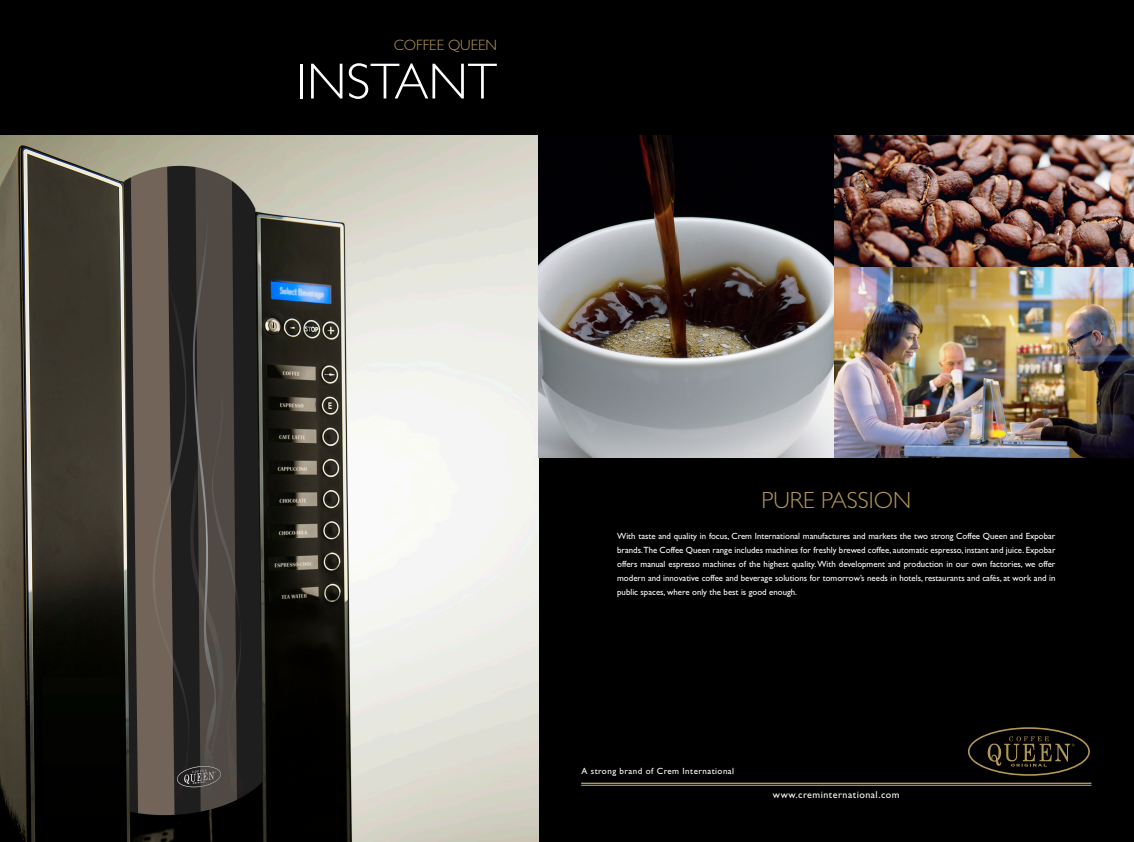
<style>
.page{position:relative;width:1134px;height:842px;background:#000001}
.page>*{position:absolute;margin:0;border:0;box-sizing:border-box;transform-origin:0 0}
.t1{font:300 51px "Gill Sans Std";color:#fff}
.t2{font:300 23.5px "Gill Sans Std";color:#b39758}
.t3{font:300 15px "Gill Sans Std";color:#b39758}
.t4{font:10px "Gill Sans Std";letter-spacing:.05em;color:#fff}
.t5{font:9px/14px "Gill Sans Std";color:#fff;text-align:justify}
.t6{font:9px "Gill Sans Std";letter-spacing:.05em;color:#fff}
</style>
<div class="page">
<img style="left:0;top:136px;width:539px;height:706px">
<hr style="left:581px;top:783px;width:510px;height:1px;background:#b39758">
<hr style="left:581px;top:785px;width:510px;height:1px;background:#b39758">
<svg style="left:968px;top:727px;width:122px;height:49px"></svg>
<img style="left:539px;top:136px;width:296px;height:321px">
<img style="left:835px;top:136px;width:299px;height:321px">
<p class="t3" style="left:394px;top:37px;width:105px">COFFEE QUEEN</p>
<p class="t1" style="left:296px;top:53px;width:202px">INSTANT</p>
<p class="t2" style="left:761px;top:486px;width:151px">PURE PASSION</p>
<p class="t5" style="left:617px;top:529px;width:440px">With taste and quality in focus, Crem International manufactures and markets the two strong Coffee Queen and Expobar brands.The Coffee Queen range includes machines for freshly brewed coffee, automatic espresso, instant and juice. Expobar offers manual espresso machines of the highest quality. With development and production in our own factories, we offer modern and innovative coffee and beverage solutions for tomorrow’s needs in hotels, restaurants and cafés, at work and in public spaces, where only the best is good enough.</p>
<p class="t6" style="left:581px;top:765px;width:154px">A strong brand of Crem International</p>
<p class="t4" style="left:773px;top:789px;width:128px">www.creminternational.com</p>
</div>
